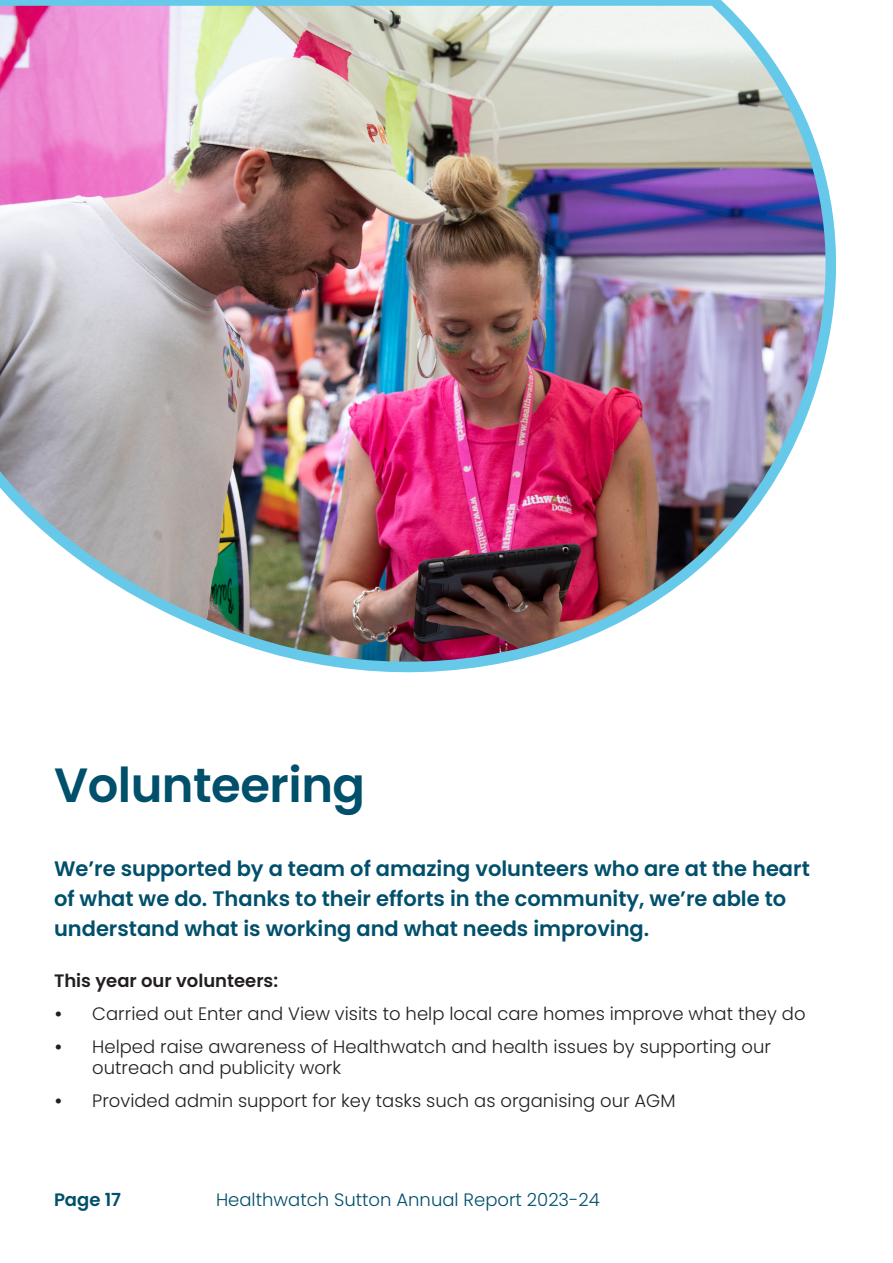
<style>
.page{position:relative;width:893px;height:1263px;background:#fff}
.page>*{position:absolute;margin:0;border:0;box-sizing:border-box;transform-origin:0 0}
.Section_Title{font:600 48px "Poppins";letter-spacing:-.01em;color:#004f6b}
.Section_Intro{font:600 21px/30px "Poppins";color:#004f6b}
.t1{font:300 18px/21px "Poppins";color:#231f20}
.t2{font:300 18px "Poppins";color:#004f6b}
.Body_Bold{font:600 18px "Poppins";color:#231f20}
.t3{font:600 18px "Poppins";color:#004f6b}
.s1{font-weight:600}
</style>
<div class="page">
<img style="left:0;top:0;width:837px;height:673px">
<p class="Section_Title" style="left:54px;top:758px;width:313px">Volunteering</p>
<p class="Section_Intro" style="left:54px;top:854px;width:757px">We’re supported by a team of amazing volunteers who are at the heart of what we do. Thanks to their efforts in the community, we’re able to understand what is working and what needs improving.</p>
<p class="Body_Bold" style="left:54px;top:970px;width:226px">This year our volunteers:</p>
<p class="t1" style="left:54px;top:1003px;width:753px"><span class="s1">•</span> Carried out Enter and View visits to help local care homes improve what they do</p>
<p class="t1" style="left:92px;top:1036px;width:680px;text-indent:-38px"><span class="s1">•</span> Helped raise awareness of Healthwatch and health issues by supporting our outreach and publicity work</p>
<p class="t1" style="left:54px;top:1090px;width:623px"><span class="s1">•</span> Provided admin support for key tasks such as organising our AGM</p>
<p class="t3" style="left:54px;top:1190px;width:69px">Page 17</p>
<p class="t2" style="left:216px;top:1190px;width:385px">Healthwatch Sutton Annual Report 2023-24</p>
</div>
